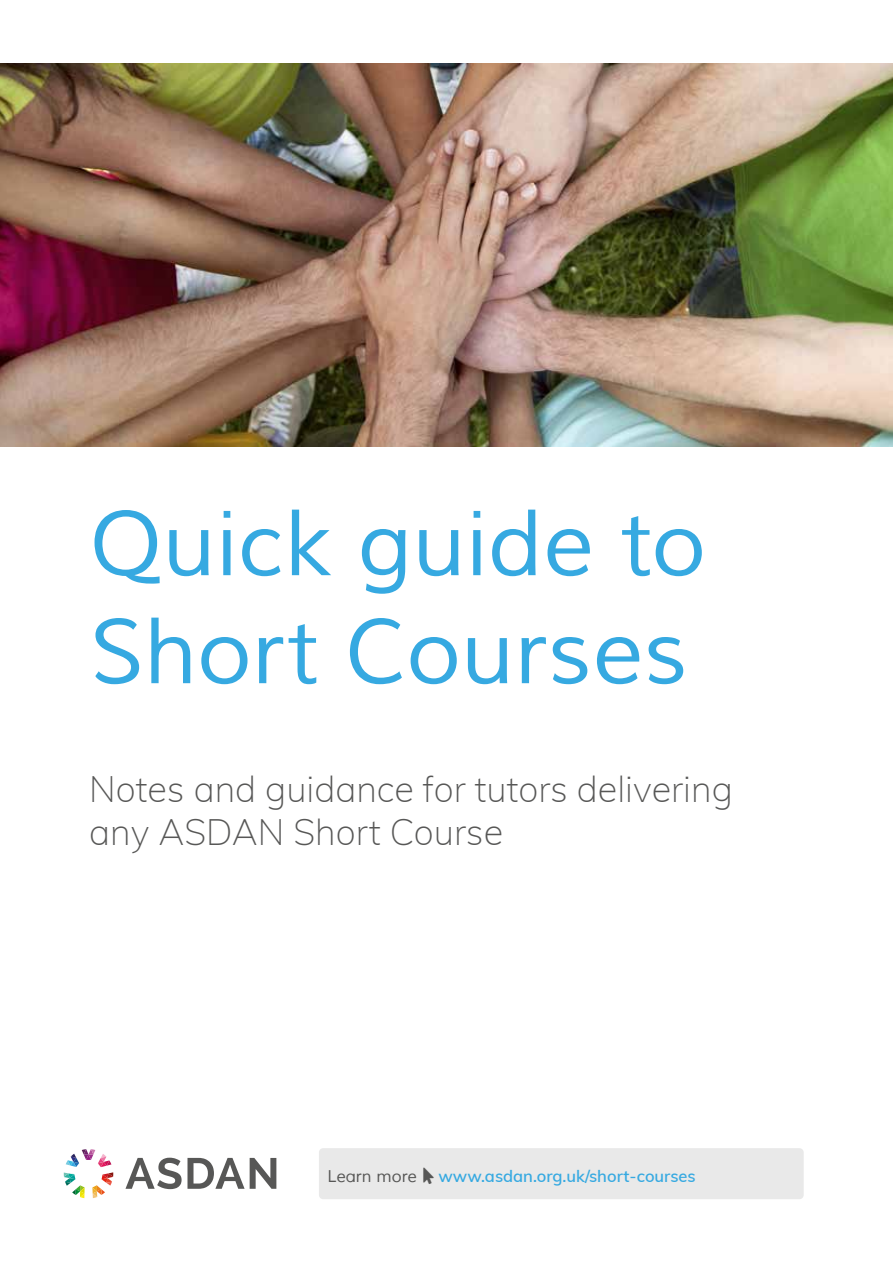
<style>
.page{position:relative;width:893px;height:1263px;background:#fff}
.page>*{position:absolute;margin:0;border:0;box-sizing:border-box;transform-origin:0 0}
.t1{font:90px/108px "Muli";color:#36a9e1}
.t2{font:200 36px/43.2px "Muli";color:#575756}
.t3{font:600 16.5px "Muli";color:#36a9e1}
.t4{font:16.5px "Muli";color:#575756}
</style>
<div class="page">
<svg style="left:64px;top:1149px;width:49px;height:49px"></svg>
<svg style="left:125px;top:1158px;width:151px;height:31px"></svg>
<img style="left:0;top:64px;width:893px;height:382px">
<div style="left:319px;top:1148px;width:485px;height:51px;background:#e9e9e9;border-radius:4px"></div>
<h1 class="t1" style="left:89px;top:492px;width:618px">Quick guide to<br>Short Courses</h1>
<p class="t2" style="left:89px;top:765px;width:645px">Notes and guidance for tutors delivering any ASDAN Short Course</p>
<p class="t4" style="left:327px;top:1166px;width:91px">Learn more</p>
<p class="t3" style="left:438px;top:1164px;width:259px">www.asdan.org.uk/short-courses</p>
</div>
